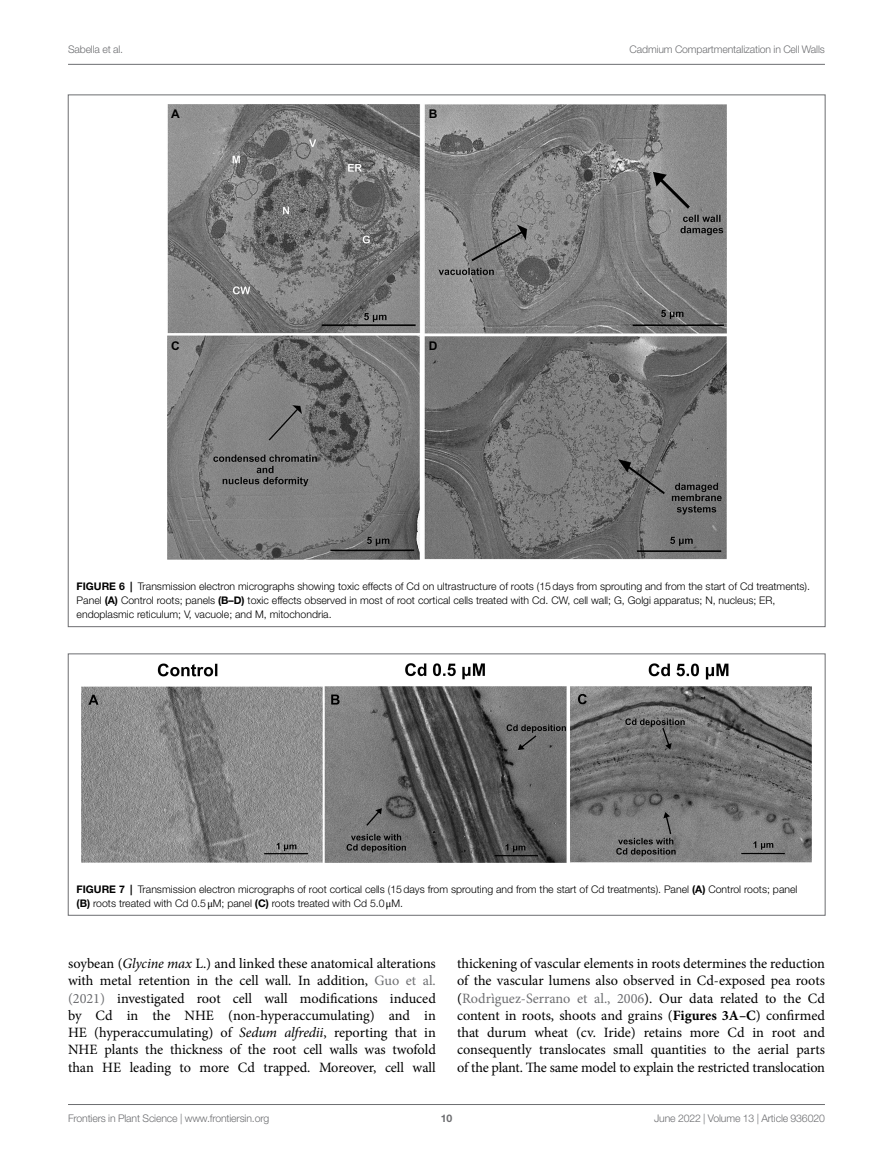
<style>
.page{position:relative;width:893px;height:1170px;background:#fff}
.page>*{position:absolute;margin:0;border:0;box-sizing:border-box;transform-origin:0 0}
.t1{font:14.25px/17.2px "Minion Pro";letter-spacing:-.01em;color:#000;text-align:justify}
.t2{font:700 12px "Arial";color:#000}
.t3{font:300 10.5px/14.2px "Helvetica Neue LT Std";color:#000}
.t4{font:300 10.5px "Helvetica Neue LT Std";letter-spacing:-.015em;color:#6d6e71}
.t5{font:700 10.5px "Helvetica Neue LT Std";color:#6d6e71}
.s1{font-weight:700}
.s2{font-family:"STIX General";font-weight:400}
.s3{font-style:italic}
.s4{color:#6d6e71}
</style>
<div class="page">
<hr style="left:68px;top:64px;width:757px;height:1px;background:#6d6e71">
<hr style="left:68px;top:1104px;width:757px;height:1px;background:#6d6e71">
<img style="left:167px;top:104px;width:560px;height:456px">
<img style="left:81px;top:663px;width:731px;height:200px">
<div style="left:68px;top:653px;width:757px;height:262px;border:1px solid #6d6e71"></div>
<p class="t4" style="left:68px;top:42px;width:57px">Sabella et al.</p>
<p class="t4" style="left:630px;top:42px;width:197px">Cadmium Compartmentalization in Cell Walls</p>
<p class="t2" style="left:171px;top:105px;width:10px">A</p>
<p class="t2" style="left:429px;top:105px;width:10px">B</p>
<p class="t2" style="left:171px;top:337px;width:10px">C</p>
<p class="t2" style="left:429px;top:337px;width:10px">D</p>
<p class="t3" style="left:77px;top:578px;width:735px"><span class="s1">FIGURE 6 |</span> Transmission electron micrographs showing toxic effects of Cd on ultrastructure of roots (15days from sprouting and from the start of Cd treatments).<br>Panel <span class="s1">(A)</span> Control roots; panels <span class="s1">(B–D)</span> toxic effects observed in most of root cortical cells treated with Cd. CW, cell wall; G, Golgi apparatus; N, nucleus; ER, endoplasmic reticulum; V, vacuole; and M, mitochondria.</p>
<p class="t3" style="left:77px;top:881px;width:722px"><span class="s1">FIGURE 7 |</span> Transmission electron micrographs of root cortical cells (15days from sprouting and from the start of Cd treatments). Panel <span class="s1">(A)</span> Control roots; panel <span class="s1">(B)</span> roots treated with Cd 0.5<span class="s2">μ</span>M; panel <span class="s1">(C)</span> roots treated with Cd 5.0<span class="s2">μ</span>M.</p>
<p class="t1" style="left:68px;top:954px;width:369px">soybean (<span class="s3">Glycine max</span> L.) and linked these anatomical alterations with metal retention in the cell wall. In addition, <span class="s4">Guo et al. (2021)</span> investigated root cell wall modifications induced by Cd in the NHE (non-hyperaccumulating) and in HE (hyperaccumulating) of <span class="s3">Sedum alfredii</span>, reporting that in NHE plants the thickness of the root cell walls was twofold than HE leading to more Cd trapped. Moreover, cell wall</p>
<p class="t1" style="left:457px;top:954px;width:369px">thickening of vascular elements in roots determines the reduction of the vascular lumens also observed in Cd-exposed pea roots (<span class="s4">Rodrìguez-Serrano et al., 2006</span>). Our data related to the Cd content in roots, shoots and grains (<span class="s1">Figures 3A–C</span>) confirmed that durum wheat (cv. Iride) retains more Cd in root and consequently translocates small quantities to the aerial parts of the plant. The same model to explain the restricted translocation</p>
<p class="t4" style="left:68px;top:1111px;width:203px">Frontiers in Plant Science | www.frontiersin.org</p>
<p class="t5" style="left:441px;top:1111px;width:13px">10</p>
<p class="t4" style="left:654px;top:1111px;width:172px">June 2022 | Volume 13 | Article 936020</p>
</div>
